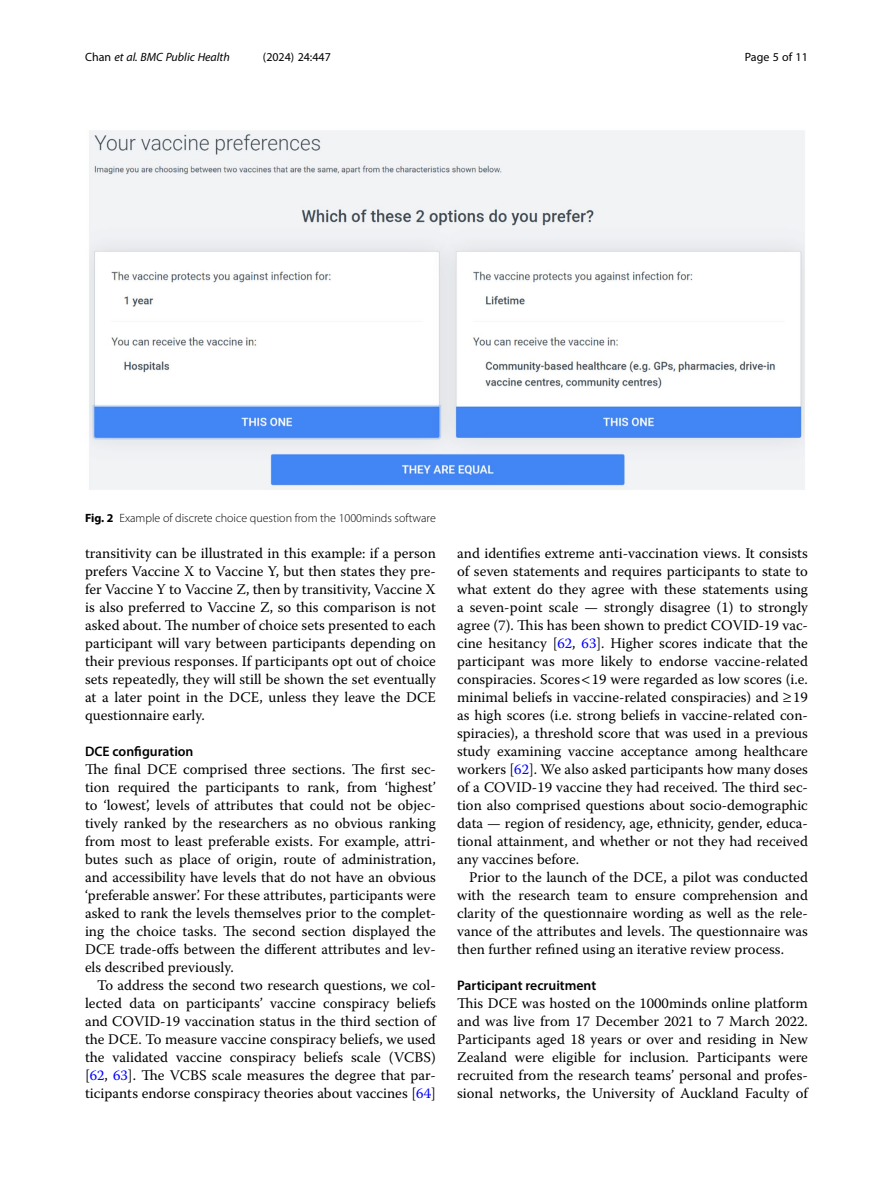
<style>
.page{position:relative;width:893px;height:1191px;background:#fff}
.page>*{position:absolute;margin:0;border:0;box-sizing:border-box;transform-origin:0 0}
.Body_Text_Indent{font:14.7px/18px "Warnock Pro";color:#000;text-align:justify}
.Body_Text{font:14.7px/18px "Warnock Pro";color:#000;text-align:justify}
.Head_2{font:600 13.8px "Myriad Pro";color:#000}
.Figure_Caption{font:300 12px "Myriad Pro";color:#000}
.t1{font:italic 12px "Myriad Pro";color:#000}
.t2{font:12px "Myriad Pro";color:#000}
.s1{font-style:normal}
.s2{font-weight:700}
.s3{color:#00f}
</style>
<div class="page">
<img style="left:89px;top:130px;width:716px;height:360px">
<p class="t1" style="left:85px;top:50px;width:146px"><span class="s1">Chan</span> et al. BMC Public Health</p>
<p class="t2" style="left:263px;top:50px;width:70px">(2024) 24:447</p>
<p class="t2" style="left:745px;top:50px;width:65px">Page 5 of 11</p>
<p class="Figure_Caption" style="left:85px;top:511px;width:352px"><span class="s2">Fig. 2</span> Example of discrete choice question from the 1000minds software</p>
<p class="Body_Text_Indent" style="left:85px;top:544px;width:352px">transitivity can be illustrated in this example: if a person prefers Vaccine X to Vaccine Y, but then states they pre&shy;fer Vaccine Y to Vaccine Z, then by transitivity, Vaccine X is also preferred to Vaccine Z, so this comparison is not asked about. The number of choice sets presented to each participant will vary between participants depending on their previous responses. If participants opt out of choice sets repeatedly, they will still be shown the set eventually at a later point in the DCE, unless they leave the DCE questionnaire early.</p>
<p class="Head_2" style="left:85px;top:743px;width:110px">DCE configuration</p>
<p class="Body_Text" style="left:85px;top:760px;width:352px">The final DCE comprised three sections. The first sec&shy;tion required the participants to rank, from ‘highest’ to ‘lowest’, levels of attributes that could not be objec&shy;tively ranked by the researchers as no obvious ranking from most to least preferable exists. For example, attri&shy;butes such as place of origin, route of administration, and accessibility have levels that do not have an obvious ‘preferable answer’. For these attributes, participants were asked to rank the levels themselves prior to the complet&shy;ing the choice tasks. The second section displayed the DCE trade-offs between the different attributes and lev&shy;els described previously.</p>
<p class="Body_Text_Indent" style="left:85px;top:976px;width:352px;text-indent:12px">To address the second two research questions, we col&shy;lected data on participants’ vaccine conspiracy beliefs and COVID-19 vaccination status in the third section of the DCE. To measure vaccine conspiracy beliefs, we used the validated vaccine conspiracy beliefs scale (VCBS) [<span class="s3">62</span>, <span class="s3">63</span>]. The VCBS scale measures the degree that par&shy;ticipants endorse conspiracy theories about vaccines [<span class="s3">64</span>]</p>
<p class="Body_Text_Indent" style="left:457px;top:544px;width:352px">and identifies extreme anti-vaccination views. It consists of seven statements and requires participants to state to what extent do they agree with these statements using a seven-point scale — strongly disagree (1) to strongly agree (7). This has been shown to predict COVID-19 vac&shy;cine hesitancy [<span class="s3">62</span>, <span class="s3">63</span>]. Higher scores indicate that the participant was more likely to endorse vaccine-related conspiracies. Scores 19 were regarded as low scores (i.e. minimal beliefs in vaccine-related conspiracies) and ≥19 as high scores (i.e. strong beliefs in vaccine-related con&shy;spiracies), a threshold score that was used in a previous study examining vaccine acceptance among healthcare workers [<span class="s3">62</span>]. We also asked participants how many doses of a COVID-19 vaccine they had received. The third sec&shy;tion also comprised questions about socio-demographic data — region of residency, age, ethnicity, gender, educa&shy;tional attainment, and whether or not they had received any vaccines before.</p>
<p class="Body_Text_Indent" style="left:457px;top:868px;width:352px;text-indent:12px">Prior to the launch of the DCE, a pilot was conducted with the research team to ensure comprehension and clarity of the questionnaire wording as well as the rele&shy;vance of the attributes and levels. The questionnaire was then further refined using an iterative review process.</p>
<p class="Head_2" style="left:457px;top:977px;width:141px">Participant recruitment</p>
<p class="Body_Text" style="left:457px;top:994px;width:352px">This DCE was hosted on the 1000minds online platform and was live from 17 December 2021 to 7 March 2022.<br>Participants aged 18 years or over and residing in New Zealand were eligible for inclusion. Participants were recruited from the research teams’ personal and profes&shy;sional networks, the University of Auckland Faculty of</p>
</div>
